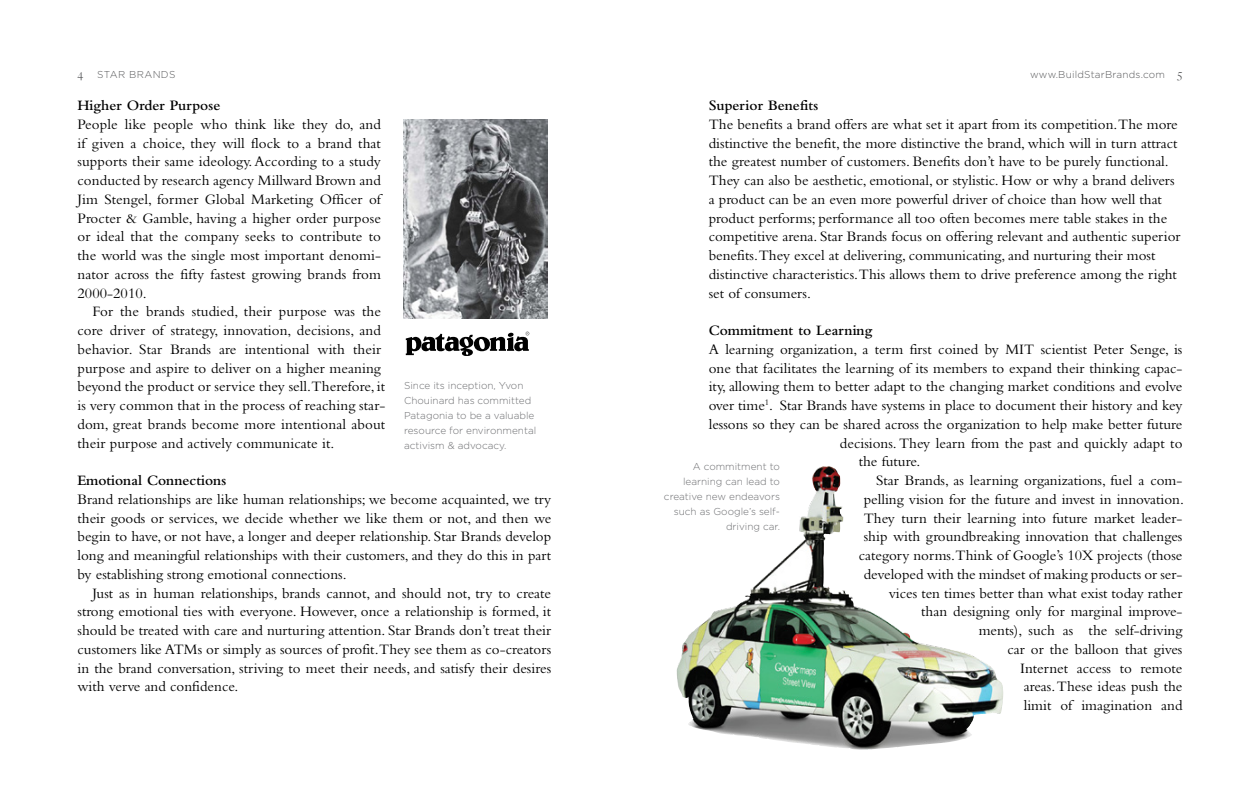
<style>
.page{position:relative;width:1260px;height:810px;background:#fff}
.page>*{position:absolute;margin:0;border:0;box-sizing:border-box;transform-origin:0 0}
.t1{font:15px/18.8px "Bembo Std";color:#000;text-align:justify}
.t2{font:600 15px "Bembo Std";color:#000}
.t3{font:300 10px/15px "Gotham HTF";color:#6d6e71}
.t4{font:300 10px "Gotham HTF";letter-spacing:.02em;color:#58595b}
.t5{font:300 10px "Gotham HTF";letter-spacing:.04em;color:#58595b}
.s1{font-family:"Freight Disp";font-weight:400;font-size:12.5px}
</style>
<div class="page">
<img style="left:403px;top:120px;width:144px;height:199px">
<svg style="left:406px;top:332px;width:123px;height:24px"></svg>
<img style="left:676px;top:466px;width:221px;height:284px">
<p class="t5" style="left:78px;top:69px;width:98px"><span class="s1">4</span> Star Brands</p>
<p class="t4" style="left:1030px;top:69px;width:154px">www.BuildStarBrands.com <span class="s1">5</span></p>
<p class="t2" style="left:78px;top:97px;width:145px">Higher Order Purpose</p>
<p class="t1" style="left:78px;top:114px;width:305px">People like people who think like they do, and if given a choice, they will flock to a brand that supports their same ideology. According to a study conducted by research agency Millward Brown and Jim Stengel, former Global Marketing Officer of Procter &amp; Gamble, having a higher order purpose or ideal that the company seeks to contribute to the world was the single most important denomi&shy;nator across the fifty fastest growing brands from 2000-2010.</p>
<p class="t1" style="left:78px;top:302px;width:309px;text-align:left;text-indent:15px">For the brands studied, their purpose was the core driver of strategy, innovation, decisions, and behavior. Star Brands are intentional with their purpose and aspire to deliver on a higher meaning beyond the product or service they sell.Therefore, it is very common that in the process of reaching star&shy;dom, great brands become more intentional about their purpose and actively communicate it.</p>
<p class="t2" style="left:78px;top:472px;width:151px">Emotional Connections</p>
<p class="t1" style="left:78px;top:489px;width:475px">Brand relationships are like human relationships; we become acquainted, we try their goods or services, we decide whether we like them or not, and then we begin to have, or not have, a longer and deeper relationship. Star Brands develop long and meaningful relationships with their customers, and they do this in part by establishing strong emotional connections.</p>
<p class="t1" style="left:78px;top:583px;width:475px;text-indent:15px">Just as in human relationships, brands cannot, and should not, try to create strong emotional ties with everyone. However, once a relationship is formed, it should be treated with care and nurturing attention. Star Brands don’t treat their customers like ATMs or simply as sources of profit.They see them as co-creators in the brand conversation, striving to meet their needs, and satisfy their desires with verve and confidence.</p>
<p class="t2" style="left:709px;top:97px;width:111px">Superior Benefits</p>
<p class="t1" style="left:709px;top:114px;width:473px;text-align:left">The benefits a brand offers are what set it apart from its competition.The more distinctive the benefit, the more distinctive the brand, which will in turn attract the greatest number of customers. Benefits don’t have to be purely functional.<br>They can also be aesthetic, emotional, or stylistic. How or why a brand delivers a product can be an even more powerful driver of choice than how well that product performs; performance all too often becomes mere table stakes in the competitive arena. Star Brands focus on offering relevant and authentic superior benefits.They excel at delivering, communicating, and nurturing their most distinctive characteristics.This allows them to drive preference among the right set of consumers.</p>
<p class="t2" style="left:709px;top:322px;width:165px">Commitment to Learning</p>
<p class="t1" style="left:709px;top:339px;width:475px">A learning organization, a term first coined by MIT scientist Peter Senge, is</p>
<p class="t1" style="left:709px;top:358px;width:475px">one that facilitates the learning of its members to expand their thinking capac-</p>
<p class="t1" style="left:709px;top:377px;width:475px">ity, allowing them to better adapt to the changing market conditions and evolve</p>
<p class="t1" style="left:709px;top:396px;width:475px">over time<sup>1</sup>. Star Brands have systems in place to document their history and key</p>
<p class="t1" style="left:709px;top:414px;width:475px">lessons so they can be shared across the organization to help make better future</p>
<p class="t1" style="left:840px;top:433px;width:344px">decisions. They learn from the past and quickly adapt to</p>
<p class="t1" style="left:859px;top:452px;width:63px">the future.</p>
<p class="t1" style="left:876px;top:471px;width:308px">Star Brands, as learning organizations, fuel a com-</p>
<p class="t1" style="left:864px;top:489px;width:322px">pelling vision for the future and invest in innovation.</p>
<p class="t1" style="left:864px;top:508px;width:320px">They turn their learning into future market leader-</p>
<p class="t1" style="left:864px;top:527px;width:320px">ship with groundbreaking innovation that challenges</p>
<p class="t1" style="left:859px;top:546px;width:325px">category norms.Think of Google’s 10X projects (those</p>
<p class="t1" style="left:864px;top:564px;width:320px">developed with the mindset of making products or ser-</p>
<p class="t1" style="left:889px;top:583px;width:295px">vices ten times better than what exist today rather</p>
<p class="t1" style="left:921px;top:602px;width:263px">than designing only for marginal improve-</p>
<p class="t1" style="left:979px;top:621px;width:205px">ments), such as the self-driving</p>
<p class="t1" style="left:1008px;top:639px;width:176px">car or the balloon that gives</p>
<p class="t1" style="left:1020px;top:658px;width:164px">Internet access to remote</p>
<p class="t1" style="left:1024px;top:677px;width:160px">areas. These ideas push the</p>
<p class="t1" style="left:1024px;top:696px;width:160px">limit of imagination and</p>
<p class="t3" style="left:404px;top:378px;width:134px">Since its inception, Yvon<br>Chouinard has committed<br>Patagonia to be a valuable resource for environmental activism &amp; advocacy.</p>
<p class="t3" style="left:664px;top:459px;width:118px;text-align:right">A commitment to learning can lead to creative new endeavors such as Google’s self&shy;driving car.</p>
</div>
